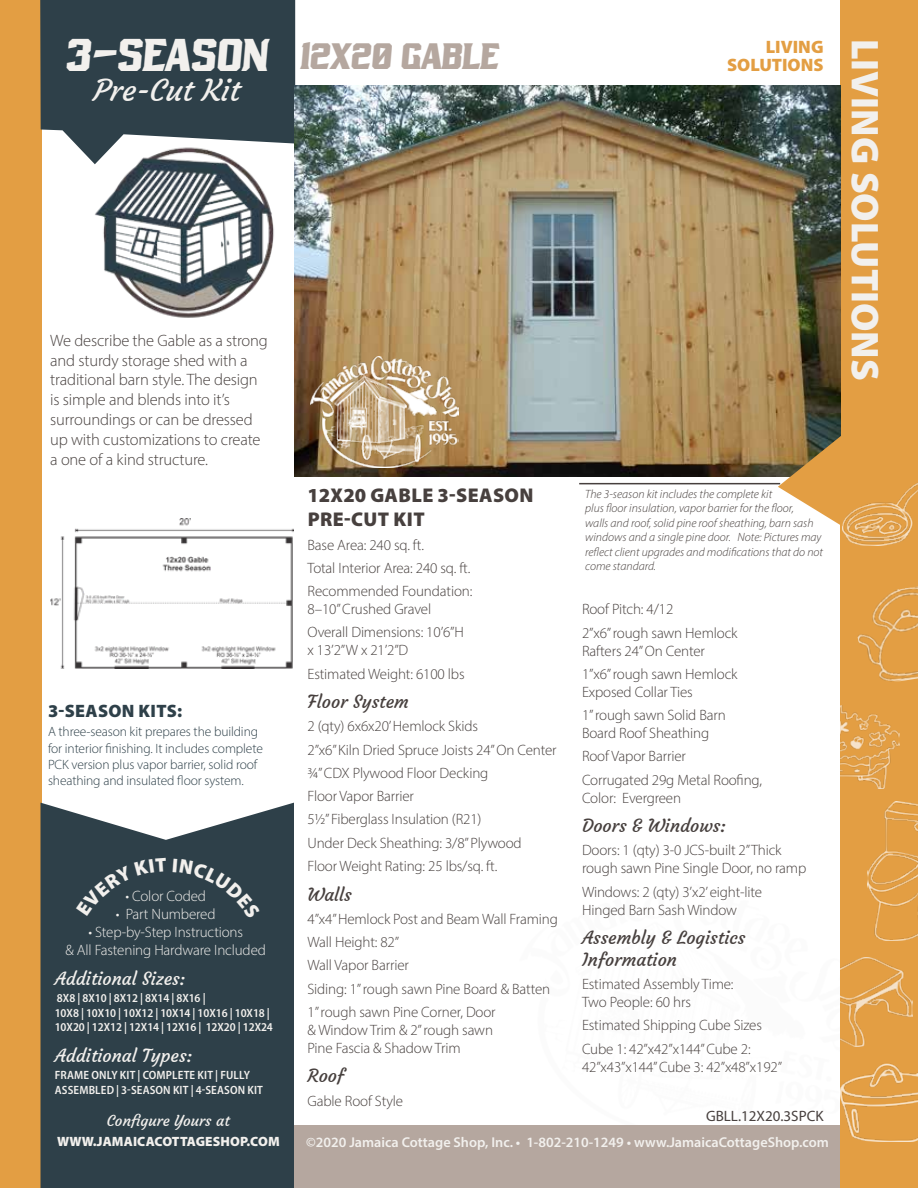
<style>
.page{position:relative;width:918px;height:1188px;background:#fff}
.page>*{position:absolute;margin:0;border:0;box-sizing:border-box;transform-origin:0 0}
.t1{font:45px "Rust";color:#f2f0ed}
.t2{font:900 39px "Myriad Pro";color:#f2f0ed}
.t3{font:36px "Rust";color:#b5a79f}
.t4{font:30px "Courgette";color:#f2f0ed}
.t5{font:900 19.95px/24px "Myriad Pro";letter-spacing:.02em;color:#47403e}
.t6{font:18px/21.6px "Courgette";color:#47403e}
.t7{font:18px "Courgette";color:#f2f0ed}
.t8{font:900 18px/18px "Myriad Pro";color:#e39e43;text-align:right}
.t9{font:900 18px "Myriad Pro";letter-spacing:.02em;color:#2e4049}
.t10{font:300 16.5px/19.8px "Myriad Pro";letter-spacing:-.01em;color:#47403e}
.t11{font:300 15px/23.2px "Myriad Pro";letter-spacing:-.01em;color:#47403e}
.t12{font:300 15px/18px "Myriad Pro";letter-spacing:-.01em;color:#f2f0ed;text-align:center}
.t13{font:15px "Courgette";color:#f2f0ed}
.t14{font:15px "Myriad Pro";color:#47403e}
.t15{font:600 14.25px "Myriad Pro";color:#f2f0ed}
.t16{font:300 13.5px/16.2px "Myriad Pro";letter-spacing:-.01em;color:#2e4049}
.t17{font:900 13.5px "Myriad Pro";letter-spacing:.01em;color:#f2f0ed}
.t18{font:italic 300 12px/14.4px "Myriad Pro";color:#47403e}
.t19{font:600 semi-condensed 12px/14.4px "Myriad Pro";color:#f2f0ed}
</style>
<div class="page">
<div style="left:294px;top:1125px;width:546px;height:63px;background:#b5a79f"></div>
<div style="left:0;top:0;width:41px;height:1188px;background:#e39e43"></div>
<div style="left:840px;top:0;width:78px;height:1188px;background:#e39e43"></div>
<img style="left:840px;top:706px;width:59px;height:83px">
<img style="left:842px;top:483px;width:76px;height:63px">
<img style="left:841px;top:1063px;width:77px;height:79px">
<img style="left:840px;top:958px;width:72px;height:89px">
<img style="left:857px;top:586px;width:61px;height:96px">
<img style="left:868px;top:801px;width:50px;height:139px">
<img style="left:94px;top:164px;width:180px;height:154px">
<div style="left:40px;top:803px;width:254px;height:385px;background:#2e4049"></div>
<svg style="left:40px;top:0;width:255px;height:164px;background:#4a5860"></svg>
<img style="left:294px;top:86px;width:547px;height:391px">
<img style="left:50px;top:519px;width:244px;height:150px">
<hr style="left:579px;top:483px;width:201px;height:1px;background:#47403e">
<img style="left:310px;top:356px;width:148px;height:112px">
<svg style="left:778px;top:435px;width:63px;height:90px"></svg>
<div style="left:76px;top:858px;width:91px;height:58px;background:#2e4049"></div>
<div style="left:173px;top:858px;width:87px;height:61px;background:#2e4049"></div>
<h1 class="t1" style="left:65px;top:34px;width:204px">3-SEASON</h1>
<h3 class="t4" style="left:93px;top:71px;width:149px">Pre-Cut Kit</h3>
<p class="t10" style="left:50px;top:330px;width:219px">We describe the Gable as a strong and sturdy storage shed with a traditional barn style. The design is simple and blends into it’s surroundings or can be dressed up with customizations to create a one of a kind structure.</p>
<p class="t9" style="left:48px;top:699px;width:136px">3-SEASON KITS:</p>
<p class="t16" style="left:48px;top:724px;width:216px">A three-season kit prepares the building for interior finishing. It includes complete PCK version plus vapor barrier, solid roof sheathing and insulated floor system.</p>
<p class="t12" style="left:125px;top:887px;width:82px">• Color Coded</p>
<p class="t12" style="left:116px;top:905px;width:101px">• Part Numbered</p>
<p class="t12" style="left:66px;top:923px;width:202px">• Step-by-Step Instructions<br>&amp; All Fastening Hardware Included</p>
<p class="t7" style="left:55px;top:967px;width:132px">Additional Sizes:</p>
<p class="t19" style="left:55px;top:991px;width:220px">8X8 | 8X10 | 8X12 | 8X14 | 8X16 |<br>10X8 | 10X10 | 10X12 | 10X14 | 10X16 | 10X18 |<br>10X20 | 12X12 | 12X14 | 12X16 | 12X20 | 12X24</p>
<p class="t7" style="left:55px;top:1044px;width:139px">Additional Types:</p>
<p class="t19" style="left:55px;top:1068px;width:210px">FRAME ONLY KIT | COMPLETE KIT | FULLY<br>ASSEMBLED | 3-SEASON KIT | 4-SEASON KIT</p>
<p class="t13" style="left:107px;top:1112px;width:124px">Configure Yours at</p>
<p class="t17" style="left:57px;top:1132px;width:224px">WWW.JAMAICACOTTAGESHOP.COM</p>
<h3 class="t3" style="left:300px;top:39px;width:199px">12X20 GABLE</h3>
<p class="t8" style="left:727px;top:37px;width:98px">LIVING<br>SOLUTIONS</p>
<h2 class="t2" style="left:891px;top:39px;width:343px;rotate:90deg">LIVING SOLUTIONS</h2>
<h3 class="t5" style="left:308px;top:483px;width:228px">12X20 GABLE 3-SEASON<br>PRE-CUT KIT</h3>
<p class="t11" style="left:308px;top:533px;width:166px">Base Area: 240 sq. ft.<br>Total Interior Area: 240 sq. ft.<br>Recommended Foundation:</p>
<p class="t11" style="left:308px;top:597px;width:158px">8–10” Crushed Gravel<br>Overall Dimensions: 10’6”H</p>
<p class="t11" style="left:308px;top:639px;width:159px">x 13’2”W x 21’2”D<br>Estimated Weight: 6100 lbs</p>
<p class="t6" style="left:308px;top:691px;width:103px">Floor System</p>
<p class="t11" style="left:308px;top:715px;width:251px">2 (qty) 6x6x20’ Hemlock Skids<br>2”x6” Kiln Dried Spruce Joists 24” On Center ¾” CDX Plywood Floor Decking<br>Floor Vapor Barrier<br>5½” Fiberglass Insulation (R21)<br>Under Deck Sheathing: 3/8” Plywood<br>Floor Weight Rating: 25 lbs/sq. ft.</p>
<p class="t6" style="left:308px;top:883px;width:46px">Walls</p>
<p class="t11" style="left:308px;top:907px;width:252px">4”x4” Hemlock Post and Beam Wall Framing<br>Wall Height: 82”<br>Wall Vapor Barrier<br>Siding: 1” rough sawn Pine Board &amp; Batten<br>1” rough sawn Pine Corner, Door</p>
<p class="t11" style="left:308px;top:1021px;width:187px;line-height:18px">&amp; Window Trim &amp; 2” rough sawn<br>Pine Fascia &amp; Shadow Trim</p>
<p class="t6" style="left:308px;top:1065px;width:38px">Roof</p>
<p class="t11" style="left:308px;top:1089px;width:97px">Gable Roof Style</p>
<p class="t18" style="left:585px;top:487px;width:239px">The 3-season kit includes the complete kit<br>plus floor insulation, vapor barrier for the floor,<br>walls and roof, solid pine roof sheathing, barn sash windows and a single pine door. Note: Pictures may reflect client upgrades and modifications that do not come standard.</p>
<p class="t11" style="left:582px;top:597px;width:157px">Roof Pitch: 4/12<br>2”x6” rough sawn Hemlock</p>
<p class="t11" style="left:582px;top:639px;width:157px">Rafters 24” On Center<br>1”x6” rough sawn Hemlock</p>
<p class="t11" style="left:582px;top:680px;width:145px">Exposed Collar Ties<br>1” rough sawn Solid Barn</p>
<p class="t11" style="left:582px;top:721px;width:182px">Board Roof Sheathing<br>Roof Vapor Barrier<br>Corrugated 29g Metal Roofing,</p>
<p class="t11" style="left:582px;top:786px;width:101px">Color: Evergreen</p>
<p class="t6" style="left:582px;top:815px;width:146px">Doors &amp; Windows:</p>
<p class="t11" style="left:582px;top:841px;width:226px;line-height:18px">Doors: 1 (qty) 3-0 JCS-built 2”Thick rough sawn Pine Single Door, no ramp</p>
<p class="t11" style="left:582px;top:882px;width:182px;line-height:18px">Windows: 2 (qty) 3’x2’ eight-lite<br>Hinged Barn Sash Window</p>
<p class="t6" style="left:582px;top:927px;width:165px">Assembly &amp; Logistics<br>Information</p>
<p class="t11" style="left:582px;top:975px;width:153px;line-height:18px">Estimated Assembly Time:<br>Two People: 60 hrs</p>
<p class="t11" style="left:582px;top:1013px;width:181px">Estimated Shipping Cube Sizes<br>Cube 1: 42”x42”x144” Cube 2:</p>
<p class="t11" style="left:582px;top:1055px;width:202px">42”x43”x144” Cube 3: 42”x48”x192”</p>
<p class="t14" style="left:706px;top:1106px;width:119px">GBLL.12X20.3SPCK</p>
<p class="t15" style="left:306px;top:1133px;width:524px">©2020 Jamaica Cottage Shop, Inc. • 1-802-210-1249 • www.JamaicaCottageShop.com</p>
</div>
